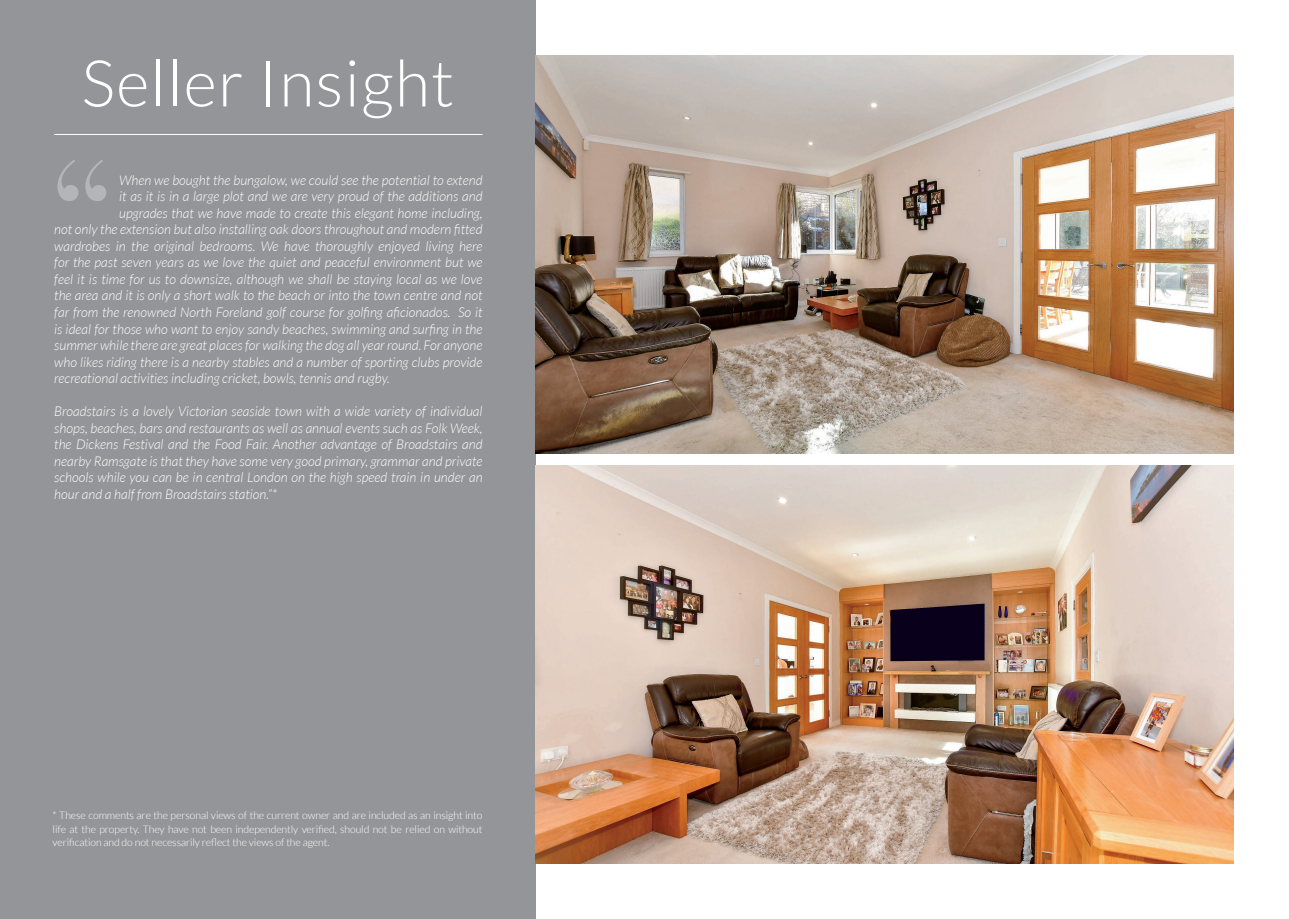
<style>
.page{position:relative;width:1289px;height:919px;background:#fff}
.page>*{position:absolute;margin:0;border:0;box-sizing:border-box;transform-origin:0 0}
.t1{font:300 64.5px "Lato";letter-spacing:.02em;color:#fff}
.t2{font:italic 300 13.5px/16.5px "Lato";color:#fff;text-align:justify}
.t3{font:300 10.5px/13.5px "Lato";letter-spacing:-.01em;color:#fff;text-align:justify}
</style>
<div class="page">
<div style="left:0;top:0;width:536px;height:918px;background:#939598"></div>
<hr style="left:54px;top:134px;width:428px;height:1px;background:#fff">
<svg style="left:57px;top:160px;width:49px;height:41px"></svg>
<img style="left:536px;top:55px;width:697px;height:398px">
<img style="left:536px;top:465px;width:697px;height:398px">
<h1 class="t1" style="left:81px;top:49px;width:374px">Seller Insight</h1>
<p class="t2" style="left:119px;top:172px;width:365px">When we bought the bungalow, we could see the potential to extend</p>
<p class="t2" style="left:119px;top:189px;width:365px">it as it is in a large plot and we are very proud of the additions and</p>
<p class="t2" style="left:119px;top:205px;width:365px">upgrades that we have made to create this elegant home including,</p>
<p class="t2" style="left:54px;top:222px;width:430px">not only the extension but also installing oak doors throughout and modern fitted</p>
<p class="t2" style="left:54px;top:238px;width:430px">wardrobes in the original bedrooms. We have thoroughly enjoyed living here</p>
<p class="t2" style="left:54px;top:255px;width:430px">for the past seven years as we love the quiet and peaceful environment but we</p>
<p class="t2" style="left:54px;top:271px;width:430px">feel it is time for us to downsize, although we shall be staying local as we love</p>
<p class="t2" style="left:54px;top:288px;width:430px">the area and it is only a short walk to the beach or into the town centre and not</p>
<p class="t2" style="left:54px;top:304px;width:430px">far from the renowned North Foreland golf course for golfing aficionados. So it</p>
<p class="t2" style="left:54px;top:321px;width:430px">is ideal for those who want to enjoy sandy beaches, swimming and surfing in the</p>
<p class="t2" style="left:54px;top:337px;width:430px">summer while there are great places for walking the dog all year round. For anyone</p>
<p class="t2" style="left:54px;top:354px;width:430px">who likes riding there is a nearby stables and a number of sporting clubs provide</p>
<p class="t2" style="left:54px;top:370px;width:337px">recreational activities including cricket, bowls, tennis and rugby.</p>
<p class="t2" style="left:54px;top:403px;width:430px">Broadstairs is a lovely Victorian seaside town with a wide variety of individual shops, beaches, bars and restaurants as well as annual events such as Folk Week, the Dickens Festival and the Food Fair. Another advantage of Broadstairs and nearby Ramsgate is that they have some very good primary, grammar and private schools while you can be in central London on the high speed train in under an hour and a half from Broadstairs station.”*</p>
<p class="t3" style="left:53px;top:808px;width:431px">* These comments are the personal views of the current owner and are included as an insight into life at the property. They have not been independently verified, should not be relied on without verification and do not necessarily reflect the views of the agent.</p>
</div>
